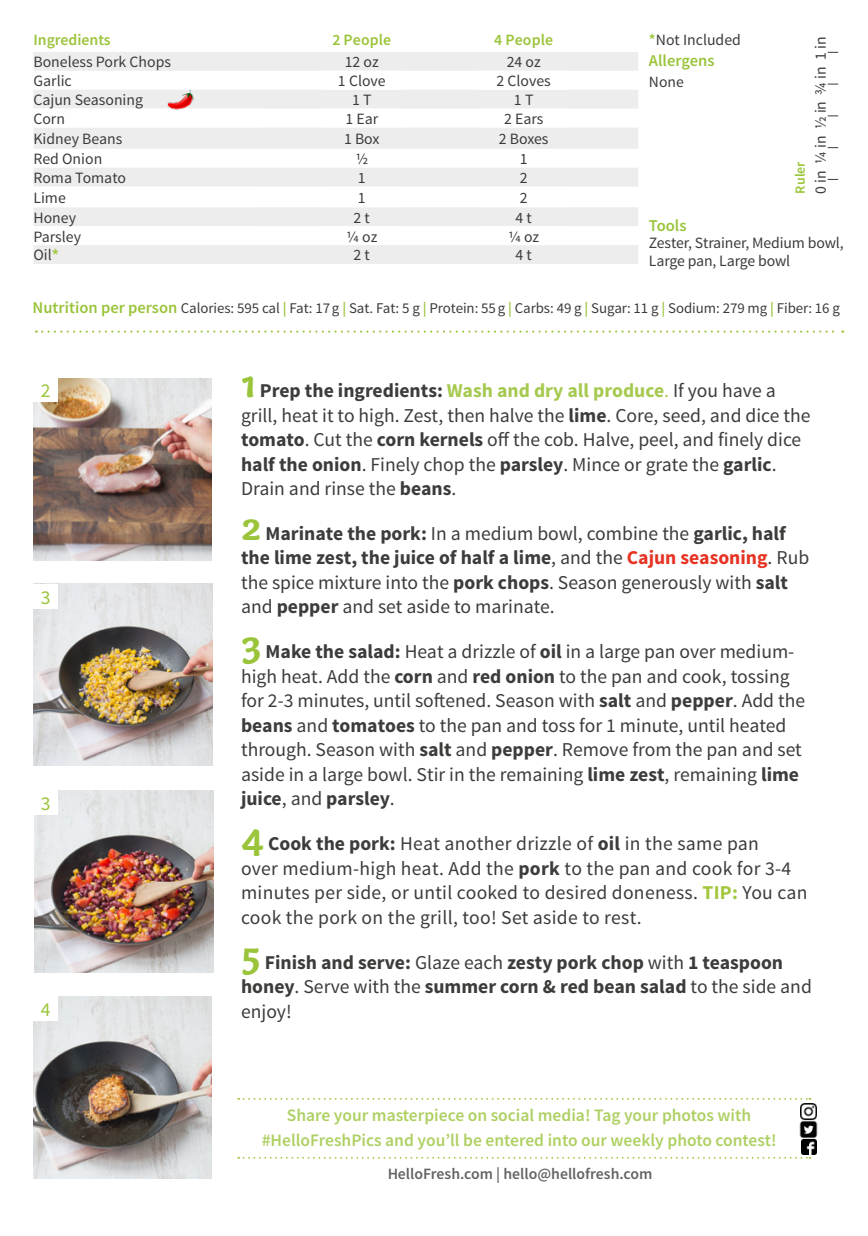
<style>
.page{position:relative;width:868px;height:1236px;background:#fff}
.page>*{position:absolute;margin:0;border:0;box-sizing:border-box;transform-origin:0 0}
.FRONT___BACK_Running{font:19.6px/24.5px "Source Sans Pro";color:#3c3c3b}
.FRONT___BACK_Running-2{font:700 19.6px/24.5px "Source Sans Pro";color:#3c3c3b}
.BACK_Numbers_on_Phot{font:19.6px "Source Sans Pro";color:#9ac43a}
.t1{font:600 17.5px/24.5px "Source Sans Pro";color:#9ac43b;text-align:center}
.BACK_Text_next_to_ta{font:600 16.45px "Source Sans Pro";color:#9ac43a}
.BACK_Table_Content_L{font:15.75px "Source Sans Pro";color:#3c3c3b}
.BACK_Text_next_to_ta-2{font:15.75px/17.5px "Source Sans Pro";letter-spacing:-.01em;color:#3c3c3b}
.BACK_Table_Content_C{font:15.75px "Source Sans Pro";color:#3c3c3b}
.t2{font:600 15.75px "Source Sans Pro";color:#3c3c3b}
.BACK_Table_Header_CE{font:600 15.75px "Source Sans Pro";letter-spacing:.01em;color:#9ac43a}
.BACK_Table_Content_L-2{font:600 15.75px "Source Sans Pro";color:#9ac43a}
.BACK_Text_next_to_ta-3{font:15.58px "Source Sans Pro";color:#3c3c3b}
.BACK_Text_next_to_ta-4{font:14.88px "Source Sans Pro";letter-spacing:-.005em;color:#3c3c3b}
.t3{font:600 14px "Source Sans Pro";color:#9ac43a}
.s1{font-weight:700;color:#a6c94f}
.s2{font-weight:600;color:#9ac43a}
.s3{font-weight:600;font-size:16.45px;color:#9ac43a}
.s4{font-family:"Capucine Basic";font-weight:700;font-size:41.12px;color:#9ac43a}
.s5{font-weight:700}
.s6{font-weight:700;color:#a6c950}
.s7{color:#a6c950}
.s8{font-weight:700;color:#e63323}
.s9{font-weight:700;color:#a2c73a}
.s10{font-family:"Capucine Basic";font-size:41.12px;color:#9ac43a}
.s11{font-weight:400}
</style>
<div class="page">
<img style="left:35px;top:790px;width:178px;height:182px">
<img style="left:33px;top:996px;width:179px;height:182px">
<img style="left:33px;top:379px;width:179px;height:181px">
<img style="left:34px;top:584px;width:178px;height:181px">
<svg style="left:33px;top:52px;width:605px;height:212px;fill:#ededed"></svg>
<svg style="left:33px;top:71px;width:535px;height:174px"></svg>
<div style="left:33px;top:377px;width:25px;height:25px;background:#fff"></div>
<div style="left:33px;top:584px;width:25px;height:24px;background:#fff"></div>
<div style="left:33px;top:790px;width:25px;height:24px;background:#fff"></div>
<div style="left:33px;top:996px;width:25px;height:24px;background:#fff"></div>
<svg style="left:36px;top:330px;width:807px;height:2px"></svg>
<svg style="left:238px;top:1098px;width:572px;height:1px"></svg>
<svg style="left:238px;top:1157px;width:572px;height:1px"></svg>
<img style="left:800px;top:1103px;width:16px;height:15px">
<img style="left:799px;top:1118px;width:19px;height:21px">
<img style="left:801px;top:1139px;width:15px;height:15px">
<img style="left:168px;top:89px;width:26px;height:22px">
<p class="BACK_Table_Content_L-2" style="left:33px;top:29px;width:79px">Ingredients</p>
<p class="BACK_Table_Header_CE" style="left:332px;top:29px;width:60px">2 People</p>
<p class="BACK_Table_Header_CE" style="left:494px;top:29px;width:60px">4 People</p>
<p class="BACK_Table_Content_L" style="left:33px;top:52px;width:139px">Boneless Pork Chops</p>
<p class="BACK_Table_Content_C" style="left:344px;top:52px;width:35px">12 oz</p>
<p class="BACK_Table_Content_C" style="left:506px;top:52px;width:35px">24 oz</p>
<p class="BACK_Table_Content_L" style="left:33px;top:71px;width:40px">Garlic</p>
<p class="BACK_Table_Content_C" style="left:338px;top:71px;width:49px">1 Clove</p>
<p class="BACK_Table_Content_C" style="left:496px;top:71px;width:56px">2 Cloves</p>
<p class="BACK_Table_Content_L" style="left:33px;top:90px;width:111px">Cajun Seasoning</p>
<p class="BACK_Table_Content_C" style="left:352px;top:90px;width:21px">1 T</p>
<p class="BACK_Table_Content_C" style="left:514px;top:90px;width:21px">1 T</p>
<p class="BACK_Table_Content_L" style="left:33px;top:109px;width:33px">Corn</p>
<p class="BACK_Table_Content_C" style="left:345px;top:109px;width:34px">1 Ear</p>
<p class="BACK_Table_Content_C" style="left:504px;top:109px;width:41px">2 Ears</p>
<p class="BACK_Table_Content_L" style="left:33px;top:129px;width:90px">Kidney Beans</p>
<p class="BACK_Table_Content_C" style="left:344px;top:129px;width:37px">1 Box</p>
<p class="BACK_Table_Content_C" style="left:498px;top:129px;width:51px">2 Boxes</p>
<p class="BACK_Table_Content_L" style="left:33px;top:149px;width:70px">Red Onion</p>
<p class="BACK_Table_Content_C" style="left:355px;top:149px;width:14px">1/2</p>
<p class="BACK_Table_Content_C" style="left:519px;top:149px;width:9px">1</p>
<p class="BACK_Table_Content_L" style="left:33px;top:168px;width:94px">Roma Tomato</p>
<p class="BACK_Table_Content_C" style="left:358px;top:168px;width:9px">1</p>
<p class="BACK_Table_Content_C" style="left:519px;top:168px;width:9px">2</p>
<p class="BACK_Table_Content_L" style="left:33px;top:188px;width:34px">Lime</p>
<p class="BACK_Table_Content_C" style="left:358px;top:188px;width:9px">1</p>
<p class="BACK_Table_Content_C" style="left:519px;top:188px;width:9px">2</p>
<p class="BACK_Table_Content_L" style="left:33px;top:207px;width:44px">Honey</p>
<p class="BACK_Table_Content_C" style="left:353px;top:207px;width:18px">2 t</p>
<p class="BACK_Table_Content_C" style="left:515px;top:207px;width:18px">4 t</p>
<p class="BACK_Table_Content_L" style="left:33px;top:226px;width:49px">Parsley</p>
<p class="BACK_Table_Content_C" style="left:346px;top:226px;width:33px">1/4 oz</p>
<p class="BACK_Table_Content_C" style="left:508px;top:226px;width:33px">1/4 oz</p>
<p class="BACK_Table_Content_L" style="left:33px;top:245px;width:27px">Oil<span class="s1">*</span></p>
<p class="BACK_Table_Content_C" style="left:353px;top:245px;width:18px">2 t</p>
<p class="BACK_Table_Content_C" style="left:515px;top:245px;width:18px">4 t</p>
<p class="BACK_Text_next_to_ta-2" style="left:648px;top:31px;width:93px"><span class="s2">*</span>Not Included</p>
<p class="BACK_Text_next_to_ta" style="left:648px;top:49px;width:67px">Allergens</p>
<p class="BACK_Text_next_to_ta-3" style="left:648px;top:72px;width:36px">None</p>
<p class="t3" style="left:790px;top:193px;width:34px;rotate:-90deg">Ruler</p>
<p class="BACK_Text_next_to_ta-2" style="left:811px;top:193px;width:159px;rotate:-90deg">0 in ¼ in ½ in ¾ in 1 in</p>
<p class="BACK_Text_next_to_ta" style="left:648px;top:214px;width:39px">Tools</p>
<p class="BACK_Text_next_to_ta-2" style="left:648px;top:234px;width:196px">Zester, Strainer, Medium bowl,<br>Large pan, Large bowl</p>
<p class="BACK_Text_next_to_ta-4" style="left:33px;top:298px;width:808px"><span class="s3">Nutrition per person</span> Calories: 595 cal <span class="s2">|</span> Fat: 17g <span class="s2">|</span> Sat. Fat: 5 g <span class="s2">|</span> Protein: 55g <span class="s2">|</span> Carbs: 49 g <span class="s2">|</span> Sugar: 11 g <span class="s2">|</span> Sodium: 279 mg <span class="s2">|</span> Fiber: 16 g</p>
<p class="BACK_Numbers_on_Phot" style="left:41px;top:378px;width:11px">2</p>
<p class="BACK_Numbers_on_Phot" style="left:41px;top:584px;width:11px">3</p>
<p class="BACK_Numbers_on_Phot" style="left:41px;top:791px;width:11px">3</p>
<p class="BACK_Numbers_on_Phot" style="left:41px;top:997px;width:11px">4</p>
<p class="FRONT___BACK_Running" style="left:241px;top:378px;width:570px"><span class="s4">1</span> <span class="s5">Prep the ingredients:</span> <span class="s6">Wash and dry all produce</span><span class="s7">.</span> If you have a grill, heat it to high. Zest, then halve the <span class="s5">lime</span>. Core, seed, and dice the <span class="s5">tomato</span>. Cut the <span class="s5">corn kernels</span> off the cob. Halve, peel, and finely dice <span class="s5">half the onion</span>. Finely chop the <span class="s5">parsley</span>. Mince or grate the <span class="s5">garlic</span>.<br>Drain and rinse the <span class="s5">beans</span>.</p>
<p class="FRONT___BACK_Running" style="left:241px;top:521px;width:569px"><span class="s4">2</span> <span class="s5">Marinate the pork:</span> In a medium bowl, combine the <span class="s5">garlic, half the lime zest, the juice of half a lime</span>, and the <span class="s8">Cajun seasoning</span>. Rub the spice mixture into the <span class="s5">pork chops</span>. Season generously with <span class="s5">salt </span>and <span class="s5">pepper</span> and set aside to marinate.</p>
<p class="FRONT___BACK_Running" style="left:241px;top:639px;width:565px"><span class="s4">3</span> <span class="s5">Make the salad:</span> Heat a drizzle of <span class="s5">oil</span> in a large pan over medium&shy;high heat. Add the <span class="s5">corn</span> and <span class="s5">red onion</span> to the pan and cook, tossing for 2-3 minutes, until softened. Season with <span class="s5">salt</span> and <span class="s5">pepper</span>. Add the <span class="s5">beans</span> and <span class="s5">tomatoes</span> to the pan and toss for 1 minute, until heated through. Season with <span class="s5">salt</span> and <span class="s5">pepper</span>. Remove from the pan and set aside in a large bowl. Stir in the remaining <span class="s5">lime zest</span>, remaining <span class="s5">lime juice</span>, and <span class="s5">parsley</span>.</p>
<p class="FRONT___BACK_Running" style="left:241px;top:831px;width:568px"><span class="s4">4</span> <span class="s5">Cook the pork:</span> Heat another drizzle of <span class="s5">oil</span> in the same pan<br>over medium-high heat. Add the <span class="s5">pork</span> to the pan and cook for 3-4 minutes per side, or until cooked to desired doneness. <span class="s9">TIP:</span> You can cook the pork on the grill, too! Set aside to rest.</p>
<p class="FRONT___BACK_Running-2" style="left:241px;top:950px;width:572px"><span class="s10">5</span> Finish and serve: <span class="s11">Glaze each</span> zesty pork chop <span class="s11">with</span> 1 teaspoon honey<span class="s11">. Serve with the</span> summer corn &amp; red bean salad <span class="s11">to the side and enjoy!</span></p>
<p class="t1" style="left:261px;top:1102px;width:516px">Share your masterpiece on social media! Tag your photos with #HelloFreshPics and you’ll be entered into our weekly photo contest!</p>
<p class="t2" style="left:387px;top:1163px;width:266px">HelloFresh.com | hello@hellofresh.com</p>
</div>
